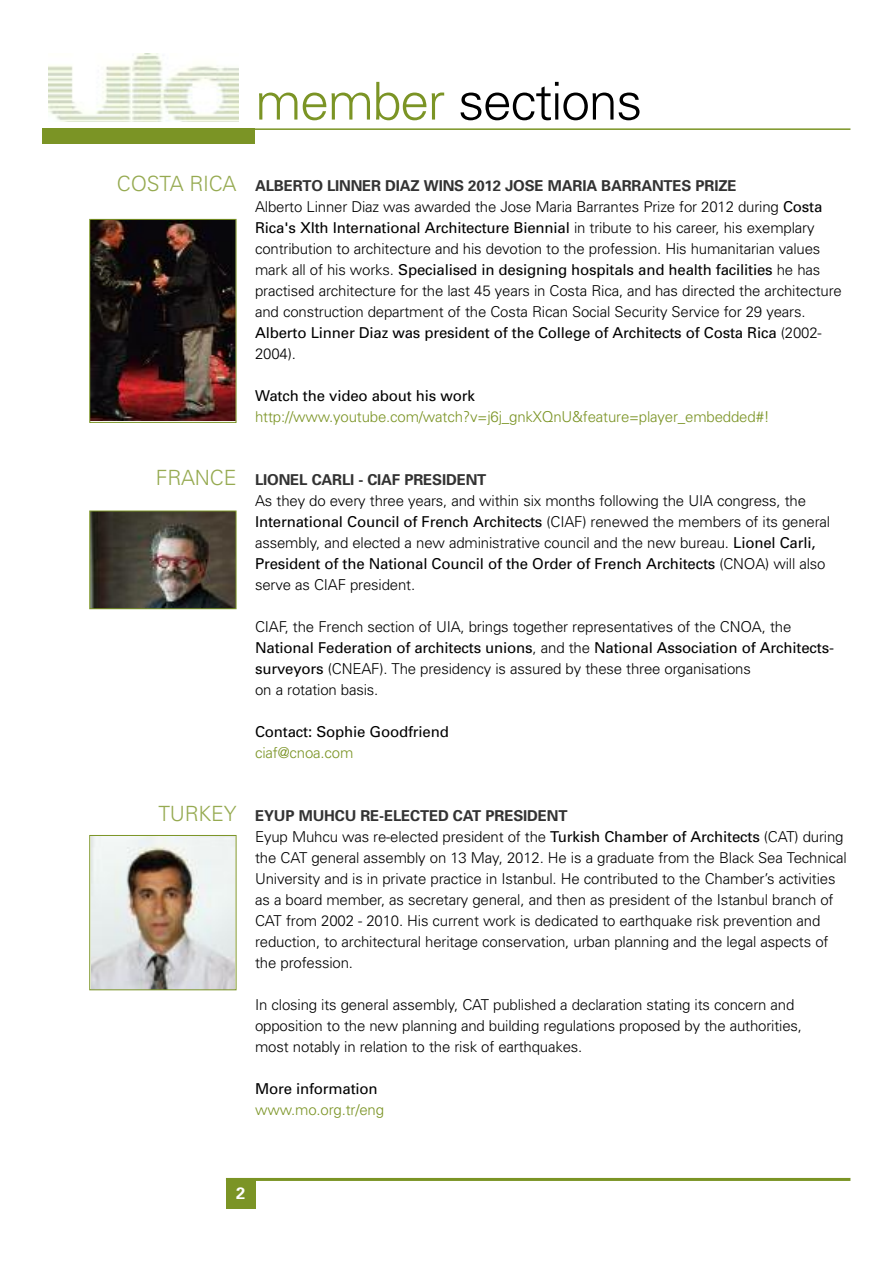
<style>
.page{position:relative;width:893px;height:1263px;background:#fff}
.page>*{position:absolute;margin:0;border:0;box-sizing:border-box;transform-origin:0 0}
.t1{font:300 52.2px "Univers";letter-spacing:-.03em;color:#000}
.t2{font:300 21px "Univers";letter-spacing:-.01em;color:#96aa51}
.t3{font:700 16.5px "Univers";color:#fff}
.t4{font:300 15px/21px "Univers";letter-spacing:-.01em;color:#000}
.t5{font:300 15px "Univers";letter-spacing:-.01em;color:#7b9425}
.t6{font:15px "Univers";letter-spacing:-.01em;color:#000}
.t7{font:700 15px "Univers";letter-spacing:-.01em;color:#333}
.s1{color:#7b9425}
.s2{font-weight:700;color:#333}
.s3{font-weight:400}
</style>
<div class="page">
<div style="left:43px;top:128px;width:212px;height:16px;background:#7b9425"></div>
<hr style="left:43px;top:128px;width:807px;height:2px;background:#7b9425">
<img style="left:49px;top:54px;width:189px;height:68px">
<div style="left:226px;top:1178px;width:29px;height:30px;background:#7b9425"></div>
<hr style="left:226px;top:1178px;width:624px;height:3px;background:#7b9425">
<img style="left:91px;top:221px;width:144px;height:200px">
<div style="left:89px;top:219px;width:148px;height:204px;border:1px solid #7b9425"></div>
<img style="left:91px;top:837px;width:143px;height:151px">
<div style="left:89px;top:835px;width:147px;height:155px;border:1px solid #7b9425"></div>
<img style="left:91px;top:512px;width:144px;height:95px">
<div style="left:89px;top:510px;width:148px;height:99px;border:1px solid #7b9425"></div>
<h1 class="t1" style="left:255px;top:82px;width:389px"><span class="s1">member</span> sections</h1>
<h2 class="t2" style="left:117px;top:176px;width:121px">COSTA RICA</h2>
<h2 class="t2" style="left:156px;top:470px;width:82px">FRANCE</h2>
<p class="t4" style="left:255px;top:177px;width:588px"><span class="s2">ALBERTO LINNER DIAZ WINS 2012 JOSE MARIA BARRANTES PRIZE<br></span>Alberto Linner Diaz was awarded the Jose Maria Barrantes Prize for 2012 during <span class="s3">Costa Rica's XIth International Architecture Biennial</span> in tribute to his career, his exemplary contribution to architecture and his devotion to the profession. His humanitarian values mark all of his works. <span class="s3">Specialised in designing hospitals and health facilities</span> he has practised architecture for the last 45 years in Costa Rica, and has directed the architecture and construction department of the Costa Rican Social Security Service for 29 years.<br><span class="s3">Alberto Linner Diaz was president of the College of Architects of Costa Rica</span> (2002- 2004).</p>
<p class="t6" style="left:255px;top:390px;width:221px">Watch the video about his work</p>
<p class="t5" style="left:255px;top:411px;width:516px">http://www.youtube.com/watch?v=j6j_gnkXQnU&amp;feature=player_embedded#!</p>
<p class="t7" style="left:255px;top:474px;width:233px">LIONEL CARLI - CIAF PRESIDENT</p>
<p class="t4" style="left:255px;top:492px;width:577px">As they do every three years, and within six months following the UIA congress, the <span class="s3">International Council of French Architects</span> (CIAF) renewed the members of its general assembly, and elected a new administrative council and the new bureau. <span class="s3">Lionel Carli, President of the National Council of the Order of French Architects</span> (CNOA) will also serve as CIAF president.</p>
<p class="t4" style="left:255px;top:618px;width:580px">CIAF, the French section of UIA, brings together representatives of the CNOA, the <span class="s3">National Federation of architects unions</span>, and the <span class="s3">National Association of Architects&shy;surveyors</span> (CNEAF). The presidency is assured by these three organisations<br>on a rotation basis.</p>
<p class="t6" style="left:255px;top:726px;width:195px">Contact: Sophie Goodfriend</p>
<p class="t5" style="left:255px;top:747px;width:100px">ciaf@cnoa.com</p>
<h2 class="t2" style="left:158px;top:806px;width:80px">TURKEY</h2>
<p class="t4" style="left:255px;top:807px;width:593px"><span class="s2">EYUP MUHCU RE-ELECTED CAT PRESIDENT<br></span>Eyup Muhcu was re-elected president of the <span class="s3">Turkish Chamber of Architects</span> (CAT) during the CAT general assembly on 13 May, 2012. He is a graduate from the Black Sea Technical University and is in private practice in Istanbul. He contributed to the Chamber’s activities as a board member, as secretary general, and then as president of the Istanbul branch of CAT from 2002 - 2010. His current work is dedicated to earthquake risk prevention and reduction, to architectural heritage conservation, urban planning and the legal aspects of the profession.</p>
<p class="t4" style="left:255px;top:996px;width:548px">In closing its general assembly, CAT published a declaration stating its concern and opposition to the new planning and building regulations proposed by the authorities, most notably in relation to the risk of earthquakes.</p>
<p class="t6" style="left:255px;top:1083px;width:124px">More information</p>
<p class="t5" style="left:255px;top:1104px;width:130px">www.mo.org.tr/eng</p>
<p class="t3" style="left:236px;top:1187px;width:11px">2</p>
</div>
